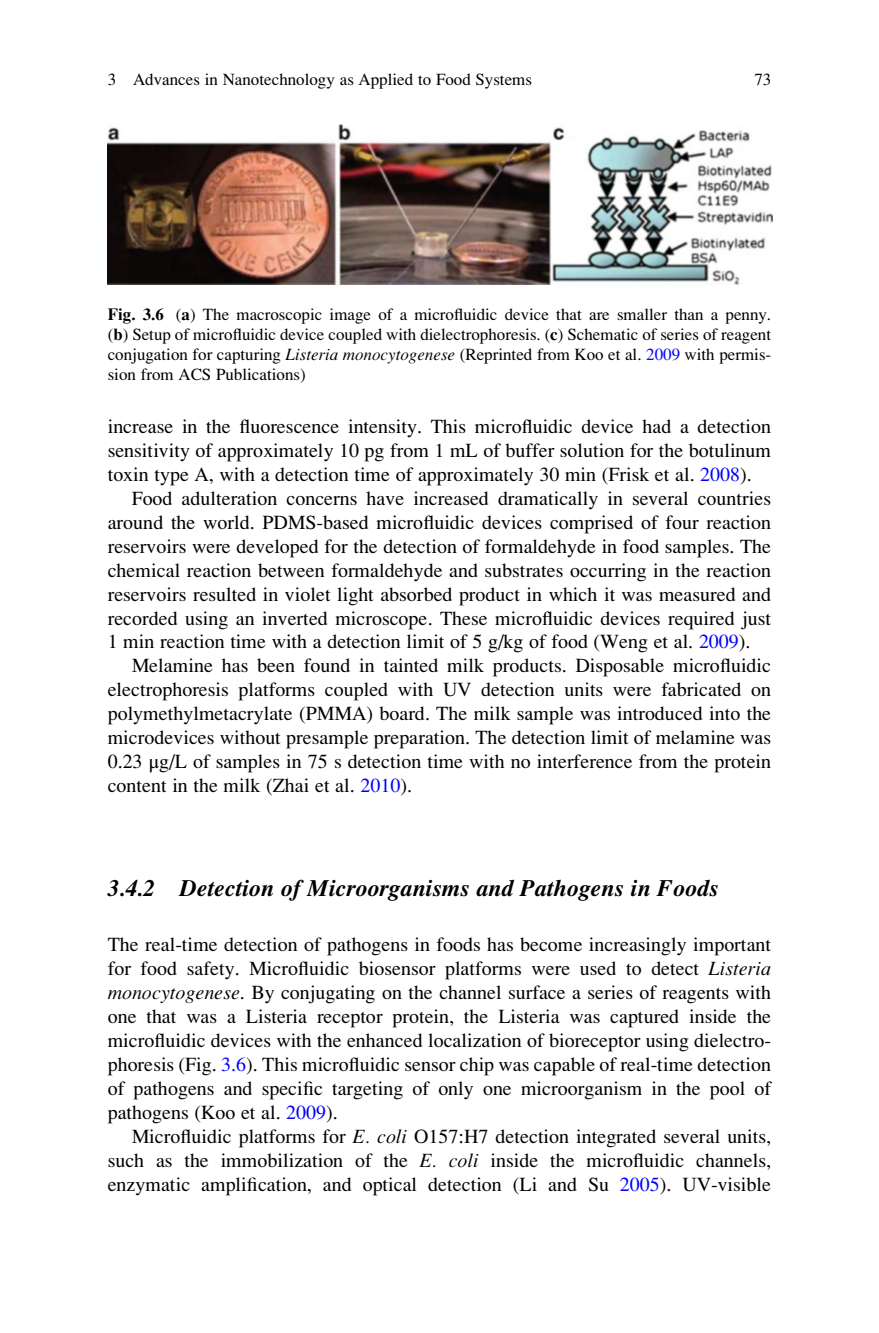
<style>
.page{position:relative;width:879px;height:1333px;background:#fff}
.page>*{position:absolute;margin:0;border:0;box-sizing:border-box;transform-origin:0 0}
.t1{font:24px "Adv P6965";color:#000}
.t2{font:20px/24px "Adv P6975";color:#000;text-align:justify}
.t3{font:17px/20px "Adv P6975";color:#000;text-align:justify}
.s1{font-family:"Adv P6960"}
.s2{font-family:"Adv P696 A"}
.s3{color:#00f}
.s4{font-family:"Adv OT8608 a 8 d 1"}
</style>
<div class="page">
<img style="left:108px;top:125px;width:664px;height:159px">
<p class="t3" style="left:108px;top:71px;width:426px">3 Advances in Nanotechnology as Applied to Food Systems</p>
<p class="t3" style="left:754px;top:71px;width:18px">73</p>
<p class="t3" style="left:108px;top:306px;width:665px"><span class="s1">Fig. 3.6</span> (<span class="s1">a</span>) The macroscopic image of a microfluidic device that are smaller than a penny. (<span class="s1">b</span>) Setup of microfluidic device coupled with dielectrophoresis. (<span class="s1">c</span>) Schematic of series of reagent conjugation for capturing <span class="s2">Listeria monocytogenese</span> (Reprinted from Koo et al. <span class="s3">2009</span> with permis&shy;sion from ACS Publications)</p>
<p class="t2" style="left:108px;top:416px;width:665px">increase in the fluorescence intensity. This microfluidic device had a detection</p>
<p class="t2" style="left:108px;top:440px;width:665px">sensitivity of approximately 10 pg from 1 mL of buffer solution for the botulinum</p>
<p class="t2" style="left:108px;top:464px;width:645px">toxin type A, with a detection time of approximately 30 min (Frisk et al. <span class="s3">2008</span>).</p>
<p class="t2" style="left:132px;top:488px;width:641px">Food adulteration concerns have increased dramatically in several countries</p>
<p class="t2" style="left:108px;top:512px;width:665px">around the world. PDMS-based microfluidic devices comprised of four reaction</p>
<p class="t2" style="left:108px;top:536px;width:665px">reservoirs were developed for the detection of formaldehyde in food samples. The</p>
<p class="t2" style="left:108px;top:560px;width:665px">chemical reaction between formaldehyde and substrates occurring in the reaction</p>
<p class="t2" style="left:108px;top:584px;width:665px">reservoirs resulted in violet light absorbed product in which it was measured and</p>
<p class="t2" style="left:108px;top:608px;width:665px">recorded using an inverted microscope. These microfluidic devices required just</p>
<p class="t2" style="left:108px;top:631px;width:644px">1 min reaction time with a detection limit of 5 g/kg of food (Weng et al. <span class="s3">2009</span>).</p>
<p class="t2" style="left:132px;top:655px;width:641px">Melamine has been found in tainted milk products. Disposable microfluidic</p>
<p class="t2" style="left:108px;top:679px;width:665px">electrophoresis platforms coupled with UV detection units were fabricated on</p>
<p class="t2" style="left:108px;top:703px;width:665px">polymethylmetacrylate (PMMA) board. The milk sample was introduced into the</p>
<p class="t2" style="left:108px;top:727px;width:665px">microdevices without presample preparation. The detection limit of melamine was</p>
<p class="t2" style="left:108px;top:751px;width:665px">0.23 <span class="s4">μ</span>g/L of samples in 75 s detection time with no interference from the protein</p>
<p class="t2" style="left:108px;top:775px;width:306px">content in the milk (Zhai et al. <span class="s3">2010</span>).</p>
<p class="t1" style="left:108px;top:879px;width:612px">3.4.2 Detection of Microorganisms and Pathogens in Foods</p>
<p class="t2" style="left:108px;top:934px;width:665px">The real-time detection of pathogens in foods has become increasingly important for food safety. Microfluidic biosensor platforms were used to detect <span class="s2">Listeria monocytogenese</span>. By conjugating on the channel surface a series of reagents with one that was a Listeria receptor protein, the Listeria was captured inside the microfluidic devices with the enhanced localization of bioreceptor using dielectro&shy;phoresis (Fig. <span class="s3">3.6</span>). This microfluidic sensor chip was capable of real-time detection of pathogens and specific targeting of only one microorganism in the pool of pathogens (Koo et al. <span class="s3">2009</span>).</p>
<p class="t2" style="left:108px;top:1126px;width:665px;text-indent:24px">Microfluidic platforms for <span class="s2">E. coli</span> O157:H7 detection integrated several units, such as the immobilization of the <span class="s2">E. coli</span> inside the microfluidic channels, enzymatic amplification, and optical detection (Li and Su <span class="s3">2005</span>). UV-visible</p>
</div>
